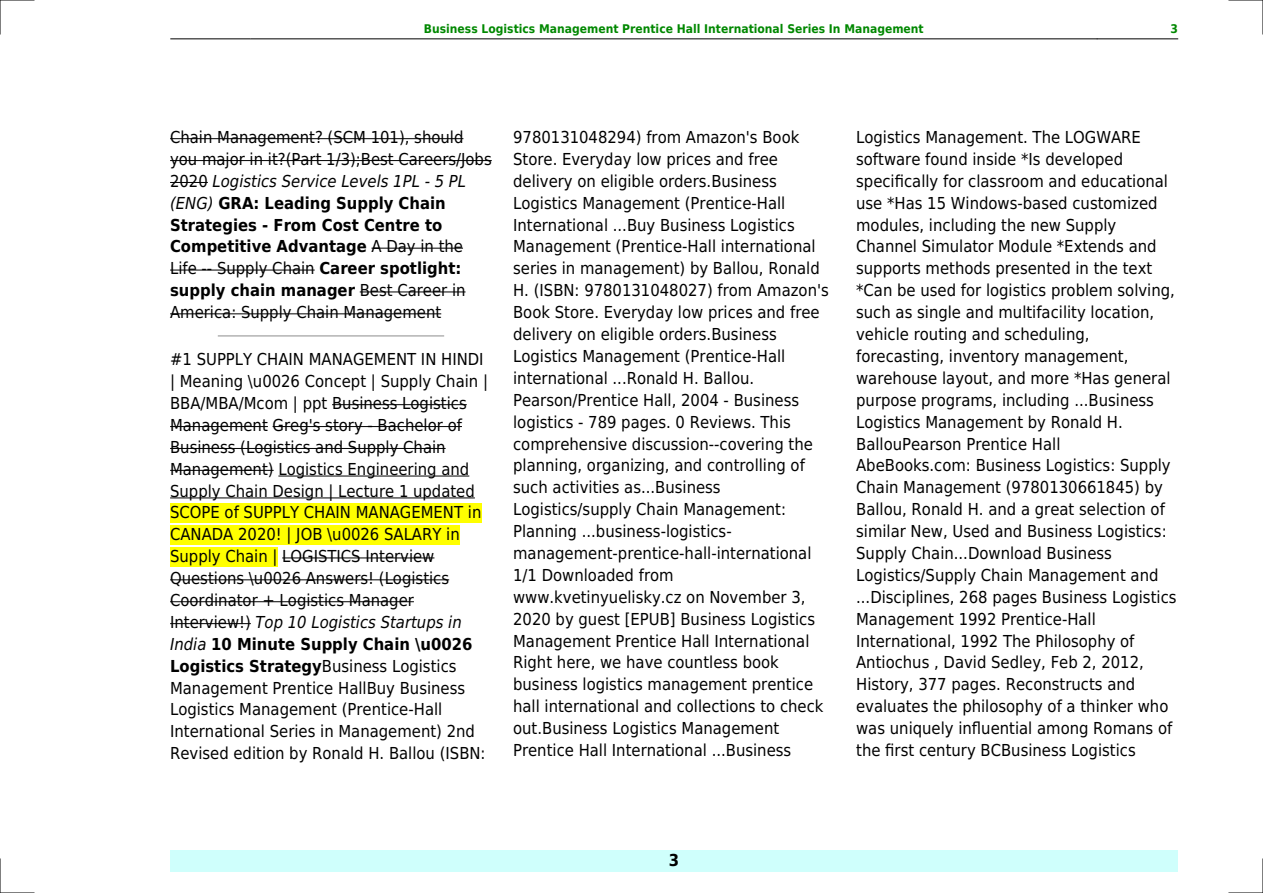
<style>
.page{position:relative;width:1263px;height:893px;background:#fff}
.page>*{position:absolute;margin:0;border:0;box-sizing:border-box;transform-origin:0 0}
.t1{font:16.5px/21.9px "DejaVu Sans Condensed";color:#000}
.t2{font:700 16.5px "DejaVu Sans Condensed";color:#000}
.t3{font:700 12px "DejaVu Sans Condensed";color:#080}
.s1{font-style:italic}
.s2{font-weight:700}
</style>
<div class="page">
<hr style="left:170px;top:39px;width:80px;height:1px;background:#000">
<hr style="left:251px;top:39px;width:846px;height:1px;background:#000">
<hr style="left:1097px;top:39px;width:81px;height:1px;background:#000">
<div style="left:170px;top:850px;width:1008px;height:22px;background:#cffffc"></div>
<hr style="left:170px;top:138px;width:293px;height:1px;background:#000">
<hr style="left:170px;top:160px;width:322px;height:1px;background:#000">
<hr style="left:170px;top:182px;width:38px;height:1px;background:#000">
<hr style="left:371px;top:248px;width:92px;height:1px;background:#000">
<hr style="left:170px;top:270px;width:145px;height:1px;background:#000">
<hr style="left:360px;top:292px;width:105px;height:1px;background:#000">
<hr style="left:170px;top:313px;width:271px;height:1px;background:#000">
<hr style="left:218px;top:335px;width:226px;height:1px;background:#999">
<hr style="left:332px;top:404px;width:135px;height:1px;background:#000">
<hr style="left:170px;top:426px;width:98px;height:1px;background:#000">
<hr style="left:273px;top:426px;width:189px;height:1px;background:#000">
<hr style="left:170px;top:448px;width:276px;height:1px;background:#000">
<hr style="left:170px;top:470px;width:104px;height:1px;background:#000">
<hr style="left:278px;top:476px;width:191px;height:1px;background:#000">
<hr style="left:170px;top:498px;width:305px;height:1px;background:#000">
<div style="left:170px;top:503px;width:311px;height:19px;background:#ff0"></div>
<div style="left:170px;top:525px;width:290px;height:19px;background:#ff0"></div>
<div style="left:170px;top:547px;width:107px;height:19px;background:#ff0"></div>
<hr style="left:282px;top:557px;width:152px;height:1px;background:#000">
<hr style="left:170px;top:579px;width:279px;height:1px;background:#000">
<hr style="left:170px;top:601px;width:244px;height:1px;background:#000">
<hr style="left:170px;top:623px;width:81px;height:1px;background:#000">
<hr style="left:0;top:0;width:34px;height:1px;background:#000">
<hr style="left:1229px;top:0;width:34px;height:1px;background:#000">
<hr style="left:0;top:892px;width:34px;height:1px;background:#000">
<hr style="left:1229px;top:892px;width:34px;height:1px;background:#000">
<hr style="left:0;top:0;width:1px;height:34px;background:#000">
<hr style="left:0;top:859px;width:1px;height:34px;background:#000">
<hr style="left:1262px;top:0;width:1px;height:34px;background:#000">
<hr style="left:1262px;top:859px;width:1px;height:34px;background:#000">
<p class="t3" style="left:424px;top:21px;width:501px">Business Logistics Management Prentice Hall International Series In Management</p>
<p class="t3" style="left:1170px;top:21px;width:9px">3</p>
<p class="t1" style="left:170px;top:126px;width:323px">Chain Management? (SCM 101), should you major in it?(Part 1/3);Best Careers/Jobs 2020 <span class="s1">Logistics Service Levels 1PL - 5 PL (ENG)</span> <span class="s2">GRA: Leading Supply Chain Strategies - From Cost Centre to Competitive Advantage</span> A Day in the Life -- Supply Chain <span class="s2">Career spotlight: supply chain manager</span> Best Career in America: Supply Chain Management</p>
<p class="t1" style="left:170px;top:348px;width:319px">#1 SUPPLY CHAIN MANAGEMENT IN HINDI | Meaning \u0026 Concept | Supply Chain | BBA/MBA/Mcom | ppt Business Logistics Management Greg's story - Bachelor of Business (Logistics and Supply Chain Management) Logistics Engineering and Supply Chain Design | Lecture 1 updated SCOPE of SUPPLY CHAIN MANAGEMENT in CANADA 2020! | JOB \u0026 SALARY in Supply Chain | LOGISTICS Interview Questions \u0026 Answers! (Logistics Coordinator + Logistics Manager Interview!) <span class="s1">Top 10 Logistics Startups in India</span> <span class="s2">10 Minute Supply Chain \u0026<br>Logistics Strategy</span>Business Logistics Management Prentice HallBuy Business Logistics Management (Prentice-Hall International Series in Management) 2nd Revised edition by Ronald H. Ballou (ISBN:</p>
<p class="t1" style="left:513px;top:126px;width:317px">9780131048294) from Amazon's Book Store. Everyday low prices and free delivery on eligible orders.Business Logistics Management (Prentice-Hall International ...Buy Business Logistics Management (Prentice-Hall international series in management) by Ballou, Ronald H. (ISBN: 9780131048027) from Amazon's Book Store. Everyday low prices and free delivery on eligible orders.Business Logistics Management (Prentice-Hall international ...Ronald H. Ballou.<br>Pearson/Prentice Hall, 2004 - Business logistics - 789 pages. 0 Reviews. This comprehensive discussion--covering the planning, organizing, and controlling of such activities as...Business Logistics/supply Chain Management:<br>Planning ...business-logistics&shy;management-prentice-hall-international 1/1 Downloaded from www.kvetinyuelisky.cz on November 3, 2020 by guest [EPUB] Business Logistics Management Prentice Hall International Right here, we have countless book business logistics management prentice hall international and collections to check out.Business Logistics Management Prentice Hall International ...Business</p>
<p class="t1" style="left:856px;top:126px;width:322px">Logistics Management. The LOGWARE software found inside *Is developed specifically for classroom and educational use *Has 15 Windows-based customized modules, including the new Supply Channel Simulator Module *Extends and supports methods presented in the text *Can be used for logistics problem solving, such as single and multifacility location, vehicle routing and scheduling, forecasting, inventory management, warehouse layout, and more *Has general purpose programs, including ...Business Logistics Management by Ronald H.<br>BallouPearson Prentice Hall AbeBooks.com: Business Logistics: Supply Chain Management (9780130661845) by Ballou, Ronald H. and a great selection of similar New, Used and Business Logistics:<br>Supply Chain...Download Business Logistics/Supply Chain Management and ...Disciplines, 268 pages Business Logistics Management 1992 Prentice-Hall International, 1992 The Philosophy of Antiochus , David Sedley, Feb 2, 2012, History, 377 pages. Reconstructs and evaluates the philosophy of a thinker who was uniquely influential among Romans of the first century BCBusiness Logistics</p>
<p class="t2" style="left:669px;top:851px;width:12px">3</p>
</div>
